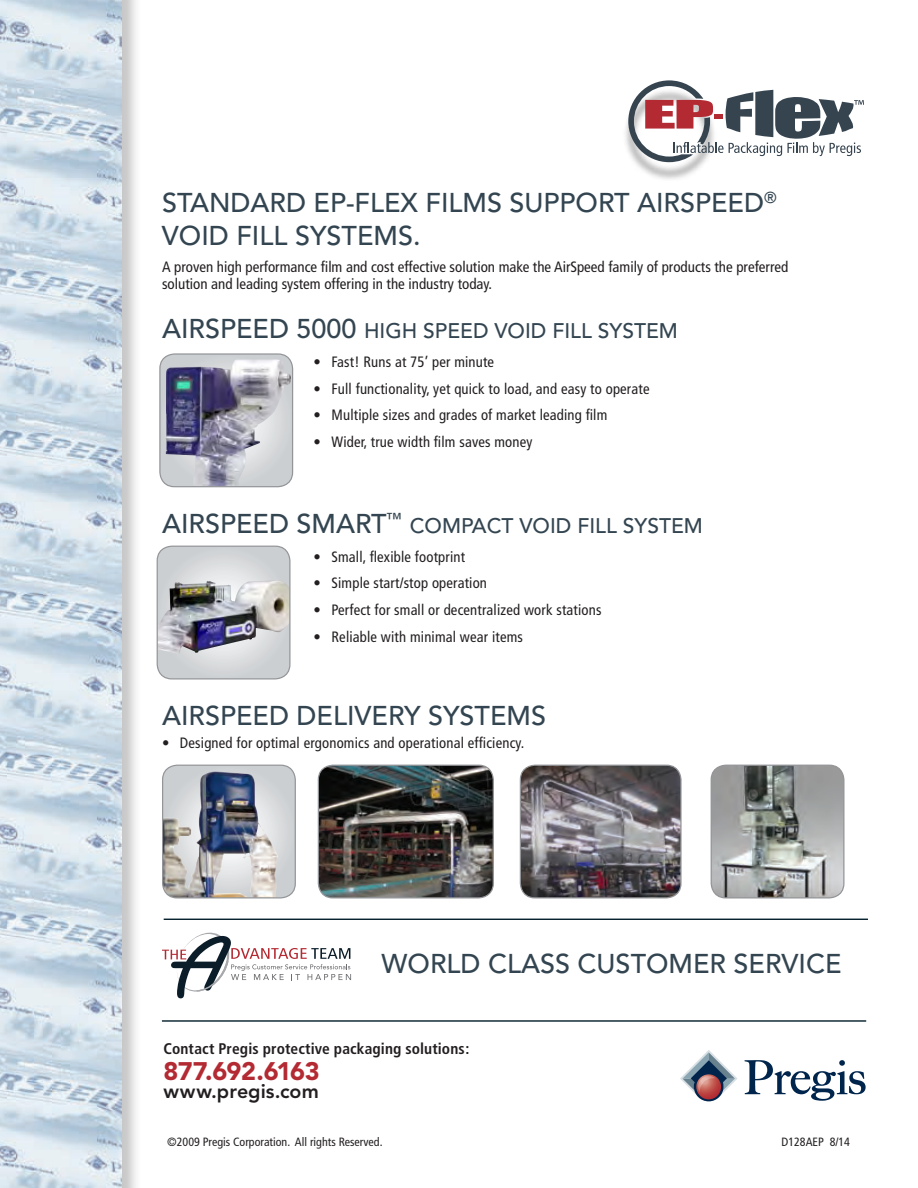
<style>
.page{position:relative;width:918px;height:1188px;background:#fff}
.page>*{position:absolute;margin:0;border:0;box-sizing:border-box;transform-origin:0 0}
.t1{font:500 27px/32.4px "Avenir";color:#334551}
.t2{font:900 25.2px "Avenir";letter-spacing:-.02em;color:#b32a33}
.t3{font:500 21px "Avenir";color:#334551}
.t4{font:800 19.65px "Avenir";letter-spacing:.005em;color:#231f20}
.t5{font:700 condensed 15.45px "Frutiger";letter-spacing:.005em;color:#231f20}
.t6{font:condensed 15px/17.2px "Frutiger";letter-spacing:.01em;color:#231f20}
.t7{font:condensed 12px "Frutiger";color:#231f20}
.s1{font-size:27px}
</style>
<div class="page">
<div style="left:0;top:0;width:141px;height:1188px;background:#231f20;opacity:.25"></div>
<img style="left:0;top:0;width:122px;height:1188px">
<svg style="left:164px;top:765px;width:131px;height:132px"></svg>
<img style="left:163px;top:772px;width:115px;height:125px">
<div style="left:162px;top:765px;width:134px;height:134px;border:1px solid #939598;border-radius:15px"></div>
<img style="left:711px;top:765px;width:132px;height:132px">
<div style="left:711px;top:765px;width:134px;height:134px;border:1px solid #939598;border-radius:15px"></div>
<img style="left:318px;top:765px;width:174px;height:132px">
<div style="left:318px;top:765px;width:176px;height:134px;border:1px solid #939598;border-radius:15px"></div>
<img style="left:520px;top:765px;width:160px;height:132px">
<div style="left:520px;top:765px;width:162px;height:134px;border:1px solid #939598;border-radius:15px"></div>
<svg style="left:157px;top:546px;width:132px;height:132px"></svg>
<img style="left:159px;top:580px;width:130px;height:74px">
<div style="left:157px;top:546px;width:134px;height:134px;border:1px solid #939598;border-radius:15px"></div>
<svg style="left:161px;top:355px;width:132px;height:130px"></svg>
<img style="left:166px;top:359px;width:125px;height:128px">
<div style="left:159px;top:353px;width:134px;height:134px;border:1px solid #939598;border-radius:15px"></div>
<svg style="left:162px;top:933px;width:189px;height:65px"></svg>
<svg style="left:745px;top:1060px;width:121px;height:41px"></svg>
<svg style="left:680px;top:1050px;width:58px;height:51px"></svg>
<img style="left:625px;top:121px;width:80px;height:58px">
<svg style="left:628px;top:80px;width:236px;height:82px"></svg>
<hr style="left:162px;top:1020px;width:704px;height:2px;background:#031f2c">
<hr style="left:164px;top:919px;width:704px;height:1px;background:#031f2c">
<h1 class="t1" style="left:162px;top:188px;width:616px">STANDARD EP-FLEX FILMS SUPPORT AIRSPEED<sup>®<br></sup>VOID FILL SYSTEMS.</h1>
<p class="t6" style="left:162px;top:258px;width:628px">A proven high performance film and cost effective solution make the AirSpeed family of products the preferred solution and leading system offering in the industry today.</p>
<h3 class="t3" style="left:162px;top:318px;width:518px"><span class="s1">AIRSPEED 5000</span> HIGH SPEED VOID FILL SYSTEM</h3>
<p class="t6" style="left:314px;top:353px;width:182px">• Fast! Runs at 75’ per minute</p>
<p class="t6" style="left:314px;top:380px;width:338px">• Full functionality, yet quick to load, and easy to operate</p>
<p class="t6" style="left:314px;top:407px;width:295px">• Multiple sizes and grades of market leading film</p>
<p class="t6" style="left:314px;top:434px;width:220px">• Wider, true width film saves money</p>
<h3 class="t3" style="left:162px;top:513px;width:543px"><span class="s1">AIRSPEED SMART</span><sup>™</sup> COMPACT VOID FILL SYSTEM</h3>
<p class="t6" style="left:314px;top:548px;width:153px">• Small, flexible footprint</p>
<p class="t6" style="left:314px;top:575px;width:175px">• Simple start/stop operation</p>
<p class="t6" style="left:314px;top:602px;width:290px">• Perfect for small or decentralized work stations</p>
<p class="t6" style="left:314px;top:628px;width:211px">• Reliable with minimal wear items</p>
<h1 class="t1" style="left:162px;top:700px;width:386px">AIRSPEED DELIVERY SYSTEMS</h1>
<p class="t6" style="left:162px;top:734px;width:364px">• Designed for optimal ergonomics and operational efficiency.</p>
<h1 class="t1" style="left:382px;top:948px;width:461px">WORLD CLASS CUSTOMER SERVICE</h1>
<p class="t5" style="left:164px;top:1040px;width:307px">Contact Pregis protective packaging solutions:</p>
<h2 class="t2" style="left:164px;top:1056px;width:158px">877.692.6163</h2>
<h3 class="t4" style="left:164px;top:1079px;width:157px">www.pregis.com</h3>
<p class="t7" style="left:167px;top:1134px;width:217px">©2009 Pregis Corporation. All rights Reserved.</p>
<p class="t7" style="left:782px;top:1134px;width:70px">D128AEP 8/14</p>
</div>
